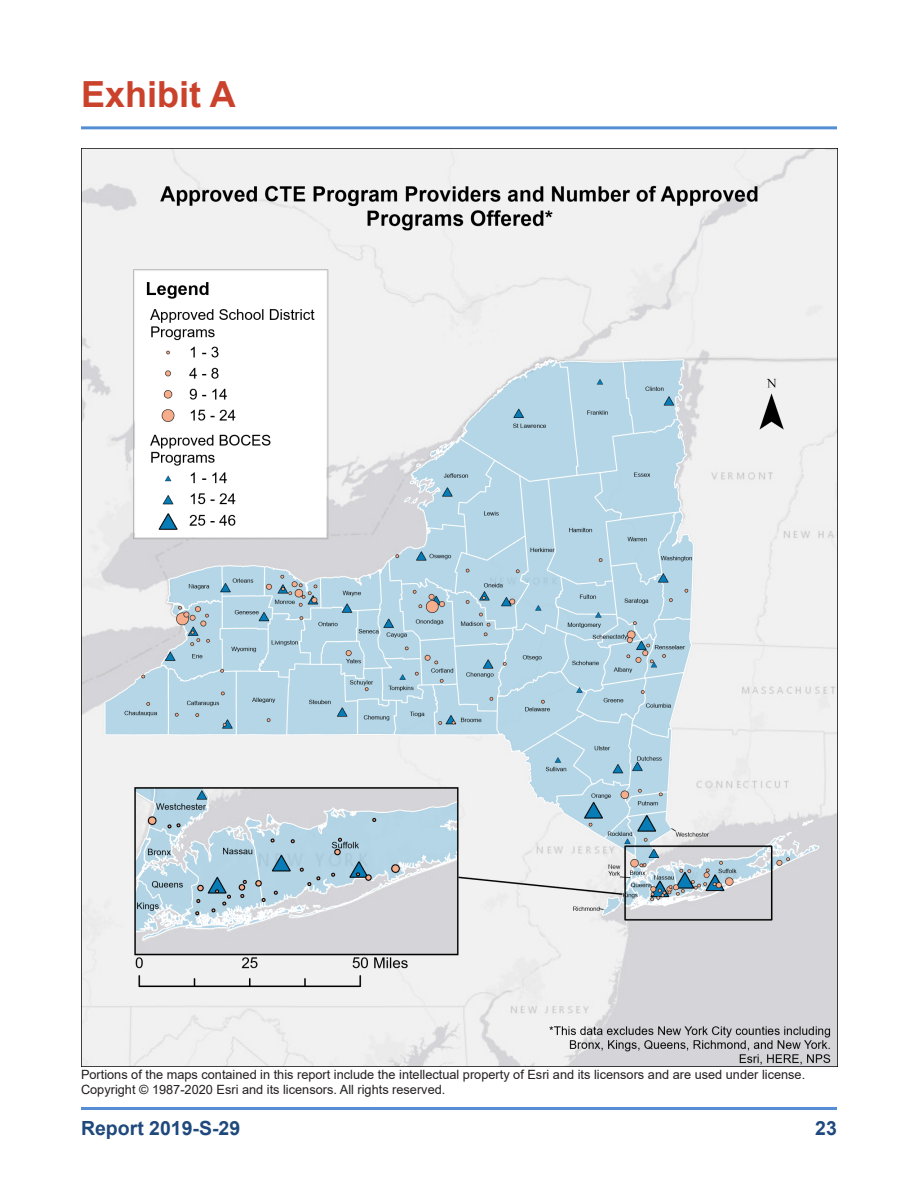
<style>
.page{position:relative;width:918px;height:1188px;background:#fff}
.page>*{position:absolute;margin:0;border:0;box-sizing:border-box;transform-origin:0 0}
.t1{font:700 36px "Arial";color:#ca422c}
.t2{font:700 19.5px "Arial";color:#1f497d}
.t3{font:12.75px/15.3px "Arial";color:#231f20}
</style>
<div class="page">
<hr style="left:81px;top:126px;width:756px;height:3px;background:#558ed5">
<hr style="left:81px;top:1107px;width:756px;height:3px;background:#558ed5">
<img style="left:81px;top:148px;width:756px;height:919px">
<h1 class="t1" style="left:81px;top:69px;width:156px">Exhibit A</h1>
<p class="t3" style="left:81px;top:1067px;width:726px">Portions of the maps contained in this report include the intellectual property of Esri and its licensors and are used under license.<br>Copyright © 1987-2020 Esri and its licensors. All rights reserved.</p>
<h2 class="t2" style="left:81px;top:1114px;width:161px">Report 2019-S-29</h2>
<h2 class="t2" style="left:815px;top:1114px;width:23px">23</h2>
</div>
